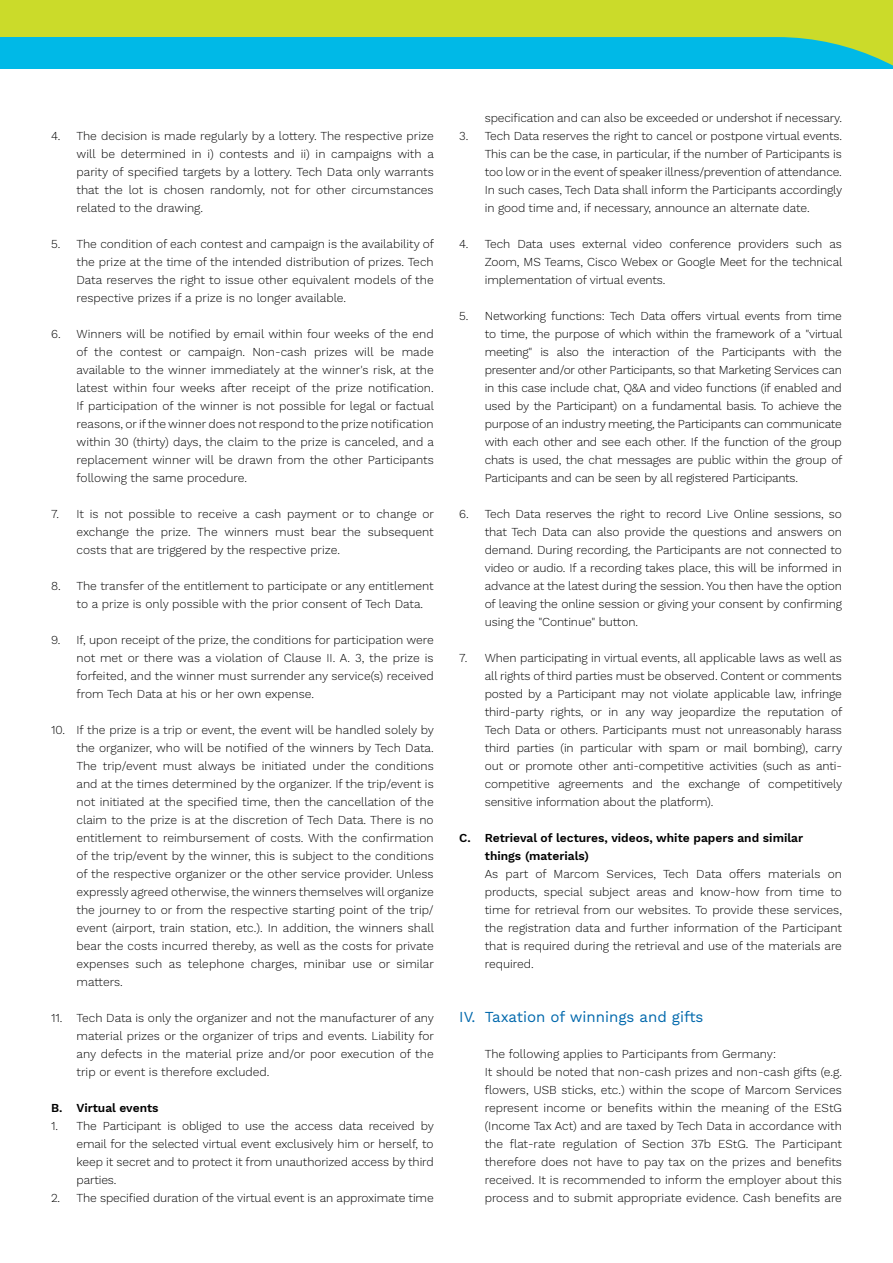
<style>
.page{position:relative;width:893px;height:1263px;background:#fff}
.page>*{position:absolute;margin:0;border:0;box-sizing:border-box;transform-origin:0 0}
.t1{font:15px "Work Sans";color:#0068ac}
.t2{font:300 12px/18px "Work Sans";color:#000;text-align:justify}
.t3{font:600 12px/18px "Work Sans";color:#000}
</style>
<div class="page">
<div style="left:0;top:0;width:893px;height:37px;background:#cbdb2a"></div>
<div style="left:0;top:37px;width:893px;height:31px;background:#00b9e7"></div>
<p class="t2" style="left:77px;top:127px;width:359px;text-indent:-26px">4. The decision is made regularly by a lottery. The respective prize will be determined in i) contests and ii) in campaigns with a parity of specified targets by a lottery. Tech Data only warrants that the lot is chosen randomly, not for other circumstances related to the drawing.</p>
<p class="t2" style="left:77px;top:235px;width:359px;text-indent:-26px">5. The condition of each contest and campaign is the availability of the prize at the time of the intended distribution of prizes. Tech Data reserves the right to issue other equivalent models of the respective prizes if a prize is no longer available.</p>
<p class="t2" style="left:77px;top:325px;width:359px;text-indent:-26px">6. Winners will be notified by email within four weeks of the end of the contest or campaign. Non-cash prizes will be made available to the winner immediately at the winner's risk, at the latest within four weeks after receipt of the prize notification.<br>If participation of the winner is not possible for legal or factual reasons, or if the winner does not respond to the prize notification within 30 (thirty) days, the claim to the prize is canceled, and a replacement winner will be drawn from the other Participants following the same procedure.</p>
<p class="t2" style="left:77px;top:505px;width:359px;text-indent:-26px">7. It is not possible to receive a cash payment or to change or exchange the prize. The winners must bear the subsequent costs that are triggered by the respective prize.</p>
<p class="t2" style="left:77px;top:577px;width:359px;text-indent:-26px">8. The transfer of the entitlement to participate or any entitlement to a prize is only possible with the prior consent of Tech Data.</p>
<p class="t2" style="left:77px;top:631px;width:359px;text-indent:-26px">9. If, upon receipt of the prize, the conditions for participation were not met or there was a violation of Clause II. A. 3, the prize is forfeited, and the winner must surrender any service(s) received from Tech Data at his or her own expense.</p>
<p class="t2" style="left:77px;top:721px;width:359px;text-indent:-26px">10. If the prize is a trip or event, the event will be handled solely by the organizer, who will be notified of the winners by Tech Data.<br>The trip/event must always be initiated under the conditions and at the times determined by the organizer. If the trip/event is not initiated at the specified time, then the cancellation of the claim to the prize is at the discretion of Tech Data. There is no entitlement to reimbursement of costs. With the confirmation of the trip/event by the winner, this is subject to the conditions of the respective organizer or the other service provider. Unless expressly agreed otherwise, the winners themselves will organize the journey to or from the respective starting point of the trip/ event (airport, train station, etc.). In addition, the winners shall bear the costs incurred thereby, as well as the costs for private expenses such as telephone charges, minibar use or similar matters.</p>
<p class="t2" style="left:77px;top:1009px;width:359px;text-indent:-26px">11. Tech Data is only the organizer and not the manufacturer of any material prizes or the organizer of trips and events. Liability for any defects in the material prize and/or poor execution of the trip or event is therefore excluded.</p>
<p class="t3" style="left:51px;top:1099px;width:109px">B. Virtual events</p>
<p class="t2" style="left:77px;top:1117px;width:359px;text-indent:-26px">1. The Participant is obliged to use the access data received by email for the selected virtual event exclusively him or herself, to keep it secret and to protect it from unauthorized access by third parties.</p>
<p class="t2" style="left:51px;top:1189px;width:384px">2. The specified duration of the virtual event is an approximate time</p>
<p class="t2" style="left:485px;top:109px;width:359px">specification and can also be exceeded or undershot if necessary.</p>
<p class="t2" style="left:485px;top:127px;width:359px;text-indent:-26px">3. Tech Data reserves the right to cancel or postpone virtual events.<br>This can be the case, in particular, if the number of Participants is too low or in the event of speaker illness/prevention of attendance.<br>In such cases, Tech Data shall inform the Participants accordingly in good time and, if necessary, announce an alternate date.</p>
<p class="t2" style="left:485px;top:235px;width:359px;text-indent:-26px">4. Tech Data uses external video conference providers such as Zoom, MS Teams, Cisco Webex or Google Meet for the technical implementation of virtual events.</p>
<p class="t2" style="left:485px;top:307px;width:359px;text-indent:-26px">5. Networking functions: Tech Data offers virtual events from time to time, the purpose of which within the framework of a "virtual meeting" is also the interaction of the Participants with the presenter and/or other Participants, so that Marketing Services can in this case include chat, Q&amp;A and video functions (if enabled and used by the Participant) on a fundamental basis. To achieve the purpose of an industry meeting, the Participants can communicate with each other and see each other. If the function of the group chats is used, the chat messages are public within the group of Participants and can be seen by all registered Participants.</p>
<p class="t2" style="left:485px;top:505px;width:359px;text-indent:-26px">6. Tech Data reserves the right to record Live Online sessions, so that Tech Data can also provide the questions and answers on demand. During recording, the Participants are not connected to video or audio. If a recording takes place, this will be informed in advance at the latest during the session. You then have the option of leaving the online session or giving your consent by confirming using the "Continue" button.</p>
<p class="t2" style="left:485px;top:649px;width:359px;text-indent:-26px">7. When participating in virtual events, all applicable laws as well as all rights of third parties must be observed. Content or comments posted by a Participant may not violate applicable law, infringe third-party rights, or in any way jeopardize the reputation of Tech Data or others. Participants must not unreasonably harass third parties (in particular with spam or mail bombing), carry out or promote other anti-competitive activities (such as anti&shy;competitive agreements and the exchange of competitively sensitive information about the platform).</p>
<p class="t3" style="left:485px;top:829px;width:320px;text-indent:-26px">C. Retrieval of lectures, videos, white papers and similar things (materials)</p>
<p class="t2" style="left:485px;top:865px;width:359px">As part of Marcom Services, Tech Data offers materials on products, special subject areas and know-how from time to time for retrieval from our websites. To provide these services, the registration data and further information of the Participant that is required during the retrieval and use of the materials are required.</p>
<p class="t1" style="left:459px;top:1008px;width:246px">IV. Taxation of winnings and gifts</p>
<p class="t2" style="left:485px;top:1045px;width:359px;text-align:left">The following applies to Participants from Germany:<br>It should be noted that non-cash prizes and non-cash gifts (e.g. flowers, USB sticks, etc.) within the scope of Marcom Services represent income or benefits within the meaning of the EStG (Income Tax Act) and are taxed by Tech Data in accordance with the flat-rate regulation of Section 37b EStG. The Participant therefore does not have to pay tax on the prizes and benefits received. It is recommended to inform the employer about this process and to submit appropriate evidence. Cash benefits are</p>
</div>
